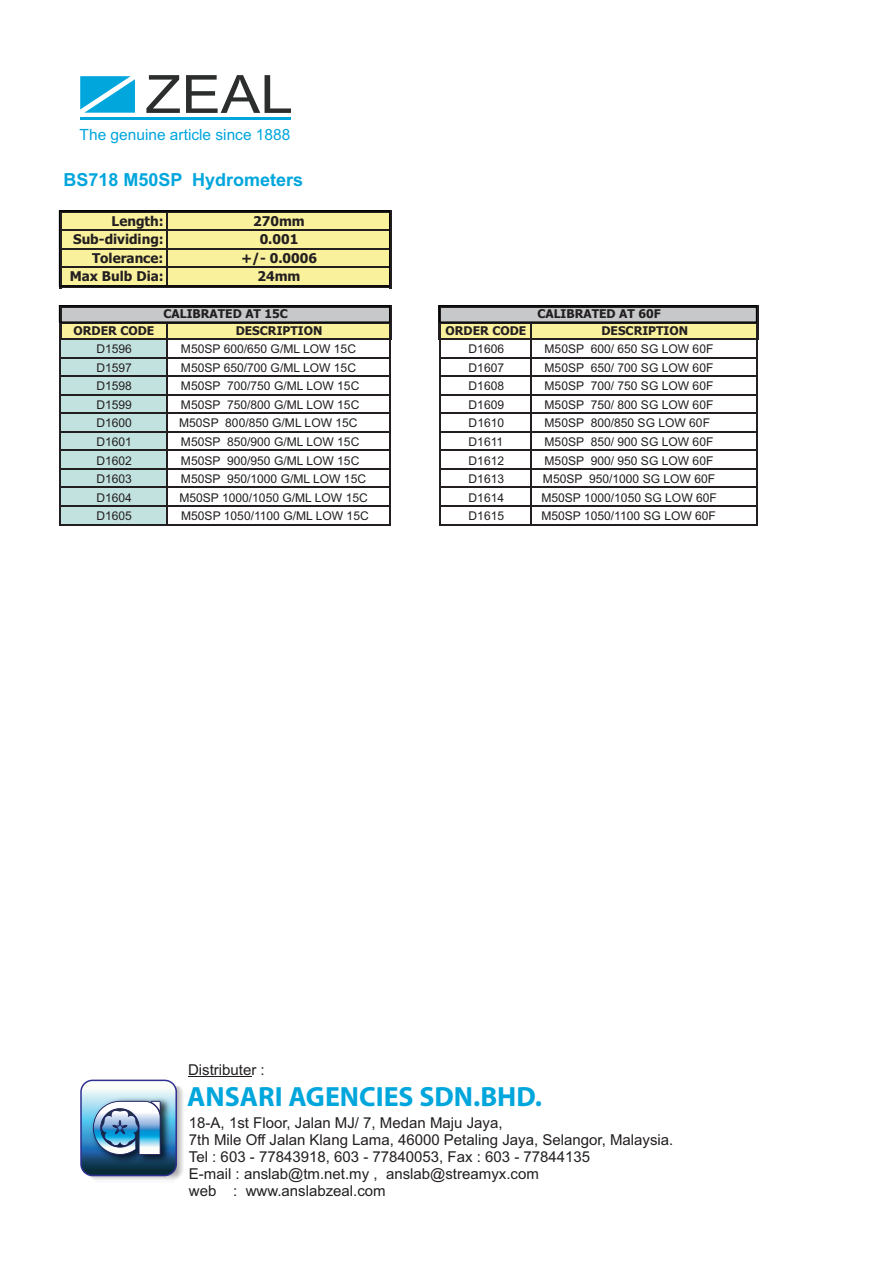
<style>
.page{position:relative;width:893px;height:1263px;background:#fff}
.page>*{position:absolute;margin:0;border:0;box-sizing:border-box;transform-origin:0 0}
.t1{font:52.8px "Arial";color:#2c2d2d;scale:1.12 1}
.t2{font:700 27.9px "Myriad Pro";color:#00a6dc}
.t3{font:700 18px "Arial";color:#00a6dc}
.t4{font:15.45px "Arial";color:#00a6dc}
.t5{font:15px/16.8px "Arial";color:#231f20}
.t6{font:700 13.5px "Tahoma";color:#231f20}
.t7{font:12px "Arial";color:#231f20}
.t8{font:700 12px "Tahoma";color:#231f20}
</style>
<div class="page">
<div style="left:60px;top:323px;width:330px;height:16px;background:#faf19d"></div>
<div style="left:440px;top:323px;width:317px;height:16px;background:#faf19d"></div>
<div style="left:60px;top:339px;width:107px;height:186px;background:#c2e2e0"></div>
<hr style="left:59px;top:210px;width:3px;height:78px;background:#231f20">
<hr style="left:389px;top:213px;width:3px;height:75px;background:#231f20">
<hr style="left:62px;top:305px;width:330px;height:3px;background:#231f20">
<hr style="left:59px;top:305px;width:3px;height:35px;background:#231f20">
<hr style="left:389px;top:308px;width:3px;height:32px;background:#231f20">
<hr style="left:62px;top:338px;width:327px;height:2px;background:#231f20">
<hr style="left:438px;top:305px;width:3px;height:35px;background:#231f20">
<hr style="left:755px;top:308px;width:3px;height:32px;background:#231f20">
<hr style="left:61px;top:357px;width:330px;height:1px;background:#231f20">
<hr style="left:61px;top:375px;width:330px;height:2px;background:#231f20">
<hr style="left:61px;top:394px;width:330px;height:1px;background:#231f20">
<hr style="left:61px;top:413px;width:330px;height:1px;background:#231f20">
<hr style="left:61px;top:431px;width:330px;height:2px;background:#231f20">
<hr style="left:61px;top:450px;width:330px;height:1px;background:#231f20">
<hr style="left:61px;top:468px;width:330px;height:2px;background:#231f20">
<hr style="left:61px;top:487px;width:330px;height:1px;background:#231f20">
<hr style="left:61px;top:505px;width:330px;height:2px;background:#231f20">
<hr style="left:61px;top:524px;width:330px;height:1px;background:#231f20">
<hr style="left:59px;top:340px;width:2px;height:185px;background:#231f20">
<hr style="left:166px;top:323px;width:1px;height:202px;background:#231f20">
<hr style="left:389px;top:340px;width:2px;height:185px;background:#231f20">
<hr style="left:439px;top:340px;width:1px;height:185px;background:#231f20">
<hr style="left:756px;top:340px;width:1px;height:185px;background:#231f20">
<hr style="left:530px;top:323px;width:2px;height:202px;background:#231f20">
<hr style="left:62px;top:210px;width:330px;height:3px;background:#231f20">
<hr style="left:62px;top:285px;width:330px;height:3px;background:#231f20">
<hr style="left:441px;top:305px;width:317px;height:3px;background:#231f20">
<hr style="left:441px;top:338px;width:314px;height:2px;background:#231f20">
<hr style="left:440px;top:357px;width:317px;height:1px;background:#231f20">
<hr style="left:440px;top:375px;width:317px;height:2px;background:#231f20">
<hr style="left:440px;top:394px;width:317px;height:1px;background:#231f20">
<hr style="left:440px;top:413px;width:317px;height:1px;background:#231f20">
<hr style="left:440px;top:431px;width:317px;height:2px;background:#231f20">
<hr style="left:440px;top:450px;width:317px;height:1px;background:#231f20">
<hr style="left:440px;top:468px;width:317px;height:2px;background:#231f20">
<hr style="left:440px;top:487px;width:317px;height:1px;background:#231f20">
<hr style="left:440px;top:505px;width:317px;height:2px;background:#231f20">
<hr style="left:440px;top:524px;width:317px;height:1px;background:#231f20">
<svg style="left:58px;top:210px;width:332px;height:77px"></svg>
<svg style="left:58px;top:305px;width:332px;height:18px"></svg>
<svg style="left:438px;top:305px;width:319px;height:18px"></svg>
<svg style="left:80px;top:76px;width:55px;height:37px"></svg>
<hr style="left:80px;top:117px;width:211px;height:3px;background:#00a6dc">
<svg style="left:87px;top:1086px;width:96px;height:94px"></svg>
<svg style="left:81px;top:1080px;width:95px;height:96px"></svg>
<div style="left:80px;top:1080px;width:97px;height:96px;border:2px solid #2e3092;border-radius:12px"></div>
<img style="left:88px;top:1095px;width:85px;height:72px">
<svg style="left:93px;top:1101px;width:68px;height:54px"></svg>
<hr style="left:188px;top:1076px;width:63px;height:1px;background:#231f20">
<h1 class="t1" style="left:145px;top:74px;width:133px">ZEAL</h1>
<p class="t4" style="left:80px;top:128px;width:212px">The genuine article since 1888</p>
<h3 class="t3" style="left:63px;top:173px;width:241px">BS718 M50SP Hydrometers</h3>
<p class="t6" style="left:112px;top:215px;width:54px">Length:</p>
<p class="t6" style="left:253px;top:215px;width:53px">270mm</p>
<p class="t6" style="left:73px;top:234px;width:92px">Sub-dividing:</p>
<p class="t6" style="left:260px;top:234px;width:40px">0.001</p>
<p class="t6" style="left:92px;top:252px;width:73px">Tolerance:</p>
<p class="t6" style="left:241px;top:252px;width:77px">+/- 0.0006</p>
<p class="t6" style="left:70px;top:271px;width:96px">Max Bulb Dia:</p>
<p class="t6" style="left:257px;top:271px;width:44px">24mm</p>
<p class="t8" style="left:163px;top:309px;width:126px">CALIBRATED AT 15C</p>
<p class="t8" style="left:537px;top:309px;width:125px">CALIBRATED AT 60F</p>
<p class="t8" style="left:73px;top:326px;width:82px">ORDER CODE</p>
<p class="t8" style="left:236px;top:326px;width:88px">DESCRIPTION</p>
<p class="t8" style="left:445px;top:326px;width:82px">ORDER CODE</p>
<p class="t8" style="left:601px;top:326px;width:88px">DESCRIPTION</p>
<p class="t7" style="left:96px;top:345px;width:37px">D1596</p>
<p class="t7" style="left:181px;top:345px;width:176px">M50SP 600/650 G/ML LOW 15C</p>
<p class="t7" style="left:468px;top:345px;width:37px">D1606</p>
<p class="t7" style="left:544px;top:345px;width:170px">M50SP 600/ 650 SG LOW 60F</p>
<p class="t7" style="left:96px;top:363px;width:37px">D1597</p>
<p class="t7" style="left:181px;top:363px;width:176px">M50SP 650/700 G/ML LOW 15C</p>
<p class="t7" style="left:468px;top:363px;width:37px">D1607</p>
<p class="t7" style="left:544px;top:363px;width:170px">M50SP 650/ 700 SG LOW 60F</p>
<p class="t7" style="left:96px;top:382px;width:37px">D1598</p>
<p class="t7" style="left:181px;top:382px;width:180px">M50SP 700/750 G/ML LOW 15C</p>
<p class="t7" style="left:468px;top:382px;width:37px">D1608</p>
<p class="t7" style="left:544px;top:382px;width:170px">M50SP 700/ 750 SG LOW 60F</p>
<p class="t7" style="left:96px;top:400px;width:37px">D1599</p>
<p class="t7" style="left:181px;top:400px;width:180px">M50SP 750/800 G/ML LOW 15C</p>
<p class="t7" style="left:468px;top:400px;width:37px">D1609</p>
<p class="t7" style="left:544px;top:400px;width:170px">M50SP 750/ 800 SG LOW 60F</p>
<p class="t7" style="left:96px;top:419px;width:37px">D1600</p>
<p class="t7" style="left:179px;top:419px;width:180px">M50SP 800/850 G/ML LOW 15C</p>
<p class="t7" style="left:468px;top:419px;width:37px">D1610</p>
<p class="t7" style="left:544px;top:419px;width:167px">M50SP 800/850 SG LOW 60F</p>
<p class="t7" style="left:96px;top:437px;width:37px">D1601</p>
<p class="t7" style="left:181px;top:437px;width:180px">M50SP 850/900 G/ML LOW 15C</p>
<p class="t7" style="left:468px;top:437px;width:36px">D1611</p>
<p class="t7" style="left:544px;top:437px;width:170px">M50SP 850/ 900 SG LOW 60F</p>
<p class="t7" style="left:96px;top:456px;width:37px">D1602</p>
<p class="t7" style="left:181px;top:456px;width:180px">M50SP 900/950 G/ML LOW 15C</p>
<p class="t7" style="left:468px;top:456px;width:37px">D1612</p>
<p class="t7" style="left:544px;top:456px;width:170px">M50SP 900/ 950 SG LOW 60F</p>
<p class="t7" style="left:96px;top:474px;width:37px">D1603</p>
<p class="t7" style="left:181px;top:474px;width:187px">M50SP 950/1000 G/ML LOW 15C</p>
<p class="t7" style="left:468px;top:474px;width:37px">D1613</p>
<p class="t7" style="left:543px;top:474px;width:174px">M50SP 950/1000 SG LOW 60F</p>
<p class="t7" style="left:96px;top:493px;width:37px">D1604</p>
<p class="t7" style="left:179px;top:493px;width:190px">M50SP 1000/1050 G/ML LOW 15C</p>
<p class="t7" style="left:468px;top:493px;width:37px">D1614</p>
<p class="t7" style="left:541px;top:493px;width:177px">M50SP 1000/1050 SG LOW 60F</p>
<p class="t7" style="left:96px;top:511px;width:37px">D1605</p>
<p class="t7" style="left:181px;top:511px;width:189px">M50SP 1050/1100 G/ML LOW 15C</p>
<p class="t7" style="left:468px;top:511px;width:37px">D1615</p>
<p class="t7" style="left:541px;top:511px;width:176px">M50SP 1050/1100 SG LOW 60F</p>
<p class="t5" style="left:188px;top:1063px;width:78px">Distributer :</p>
<h2 class="t2" style="left:187px;top:1085px;width:356px">ANSARI AGENCIES SDN.BHD.</h2>
<p class="t5" style="left:189px;top:1116px;width:486px">18-A, 1st Floor, Jalan MJ/ 7, Medan Maju Jaya,<br>7th Mile Off Jalan Klang Lama, 46000 Petaling Jaya, Selangor, Malaysia.<br>Tel : 603 - 77843918, 603 - 77840053, Fax : 603 - 77844135<br>E-mail : anslab@tm.net.my , anslab@streamyx.com<br>web : www.anslabzeal.com</p>
</div>
